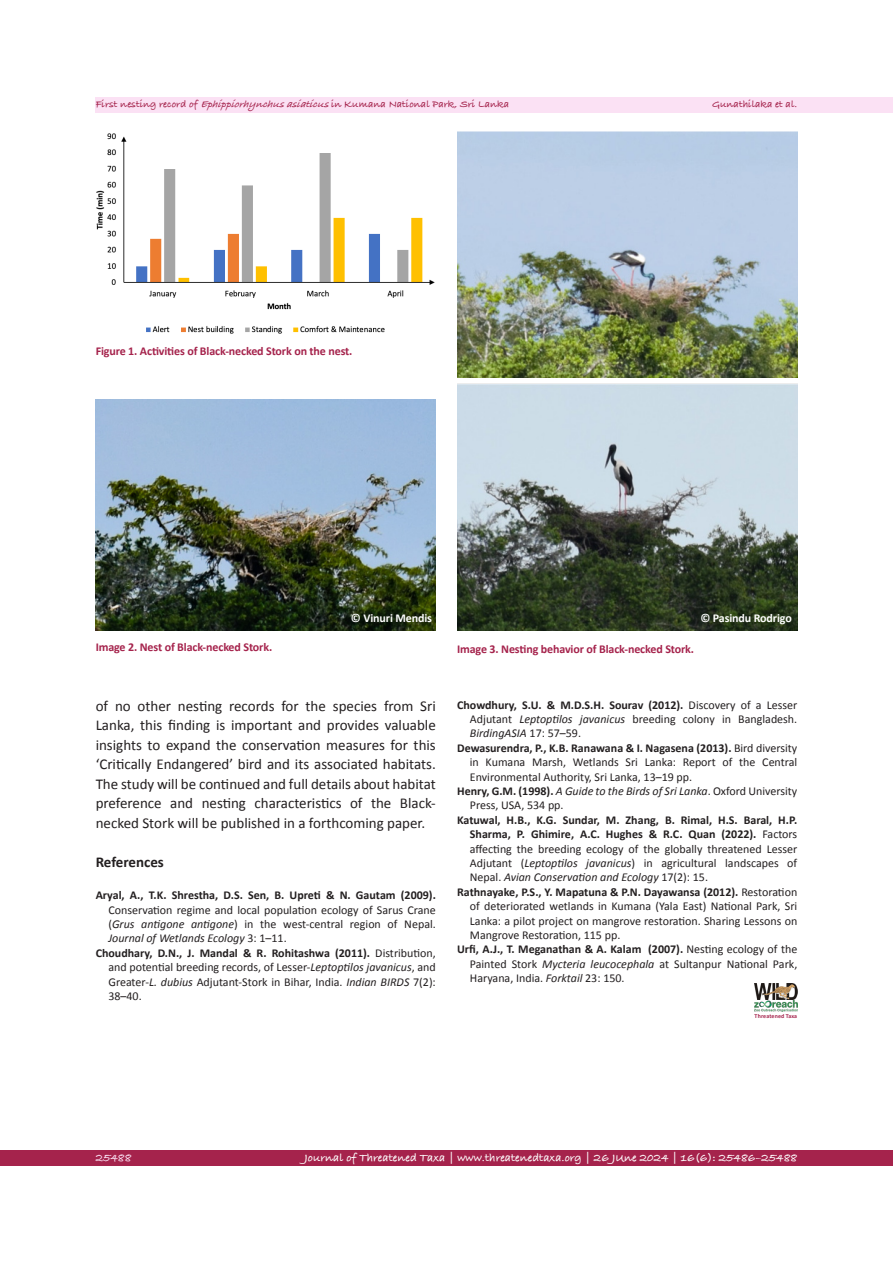
<style>
.page{position:relative;width:893px;height:1263px;background:#fff}
.page>*{position:absolute;margin:0;border:0;box-sizing:border-box;transform-origin:0 0}
.t1{font:15px/19.5px "Calibri";color:#231f20;text-align:justify}
.t2{font:700 15px "Calibri";color:#231f20}
.Normal__Web{font:12px/14.4px "Calibri";color:#231f20;text-align:justify}
.Normal__Web-2{font:700 12px/14.4px "Calibri";color:#231f20;text-align:justify}
.Normal__Web-3{font:12px/14.4px "Calibri 2";color:#231f20;text-align:justify}
.Jott_notes_image_caption{font:700 12px "Calibri";letter-spacing:-.01em;color:#a5234c}
.t3{font:700 12px "Bradley Hand ITCTT";color:#fff}
.Jott_notes_image_caption-2{font:700 12px "Calibri";letter-spacing:-.01em;color:#fff}
.t4{font:700 12px "Bradley Hand ITCTT";color:#fbe1f4}
.t5{font:700 10.5px "Bradley Hand ITCTT";color:#a5234c}
.t6{font:700 6px "Calibri";letter-spacing:.02em;color:#a5234c}
.s1{font-style:italic}
.s2{font-weight:700}
.s3{font-family:"Calibri 2"}
.s4{font-family:"Calibri Italic 2"}
.s5{font-family:"Calibri 2";font-weight:400}
.s6{font-weight:400;font-style:italic}
.s7{font-weight:400}
.s8{font-family:"Calibri";font-weight:700}
.s9{font-family:"Calibri"}
</style>
<div class="page">
<div style="left:96px;top:97px;width:797px;height:16px;background:#fbe1f4"></div>
<div style="left:0;top:1150px;width:893px;height:16px;background:#a5234c"></div>
<img style="left:754px;top:983px;width:43px;height:16px">
<img style="left:754px;top:1001px;width:43px;height:11px">
<img style="left:96px;top:133px;width:339px;height:201px">
<img style="left:96px;top:400px;width:340px;height:230px">
<img style="left:457px;top:132px;width:340px;height:245px">
<img style="left:457px;top:384px;width:340px;height:247px">
<p class="t5" style="left:96px;top:96px;width:415px">First nesting record of <span class="s1">Ephippiorhynchusasiaticus</span>in Kumana National Park, Sri Lanka</p>
<p class="t5" style="left:712px;top:96px;width:86px">Gunathilaka et al.</p>
<p class="Jott_notes_image_caption" style="left:96px;top:343px;width:258px">Figure 1. Activities of Black-necked Stork on the nest.</p>
<p class="Jott_notes_image_caption-2" style="left:351px;top:610px;width:83px">© Vinuri Mendis</p>
<p class="Jott_notes_image_caption-2" style="left:700px;top:610px;width:93px">© Pasindu Rodrigo</p>
<p class="Jott_notes_image_caption" style="left:96px;top:639px;width:178px">Image 2. Nest of Black-necked Stork.</p>
<p class="Jott_notes_image_caption" style="left:457px;top:641px;width:238px">Image 3. Nesting behavior of Black-necked Stork.</p>
<p class="t1" style="left:96px;top:696px;width:342px">of no other nesting records for the species from Sri Lanka, this finding is important and provides valuable insights to expand the conservation measures for this ‘Critically Endangered’ bird and its associated habitats.<br>The study will be continued and full details about habitat preference and nesting characteristics of the Black&shy;necked Stork will be published in a forthcoming paper.</p>
<p class="t2" style="left:96px;top:852px;width:70px">References</p>
<p class="Normal__Web" style="left:108px;top:888px;width:329px;text-indent:-13px"><span class="s2">Aryal, A., T.K. Shrestha, D.S. Sen, B. Upreti &amp; N. Gautam (2009).<br></span>Conservation regime and local population ecology of Sarus Crane <span class="s3">(</span><span class="s1">Grus antigone antigone</span>) in the west-central region of Nepal.<br><span class="s1">Journal of Wetlands Ecology</span> 3: 1–11.</p>
<p class="Normal__Web" style="left:108px;top:946px;width:329px;text-indent:-13px"><span class="s2">Choudhary, D.N., J. Mandal &amp; R. Rohitashwa (2011).</span> Distribution, and potential breeding records, of Lesser-<span class="s1">Leptoptilos javanicus</span><span class="s3">, and </span>Greater-<span class="s4">L. dubius</span> Adjutant-Stork in Bihar, India. <span class="s4">Indian BIRDS</span> 7(2):<br>38–40.</p>
<p class="Normal__Web-2" style="left:470px;top:697px;width:329px;text-indent:-13px">Chowdhury, S.U. &amp; M.D.S.H. Sourav (2012). <span class="s5">Discovery of a Lesser Adjutant</span> <span class="s6">Leptoptilos javanicus</span> <span class="s7">breeding colony in Bangladesh.<br></span><span class="s6">BirdingASIA</span> <span class="s7">17: 57–59.</span></p>
<p class="Normal__Web-3" style="left:470px;top:741px;width:329px;text-indent:-13px"><span class="s8">Dewasurendra, P., K.B. Ranawana &amp; I. Nagasena (2013).</span> Bird diversity in Kumana Marsh, Wetlands Sri Lanka: Report of the Central <span class="s9">Environmental Authority, Sri Lanka, 13–19 pp.</span></p>
<p class="Normal__Web" style="left:470px;top:784px;width:329px;text-indent:-13px"><span class="s2">Henry, G.M. (1998).</span> <span class="s1">A Guide to the Birds of Sri Lanka</span>. Oxford University<br>Press, USA, 534 pp.</p>
<p class="Normal__Web-2" style="left:470px;top:812px;width:329px;text-indent:-13px">Katuwal, H.B., K.G. Sundar, M. Zhang, B. Rimal, H.S. Baral, H.P.<br>Sharma, P. Ghimire, A.C. Hughes &amp; R.C. Quan (2022). <span class="s5">Factors </span><span class="s7">affecting the breeding ecology of the globally threatened Lesser </span><span class="s5">Adjutant (</span><span class="s6">Leptoptilos javanicus</span><span class="s5">) in agricultural landscapes of Nepal.</span> <span class="s6">Avian Conservation and Ecology</span> <span class="s7">17(2): 15.</span></p>
<p class="Normal__Web" style="left:470px;top:885px;width:329px;text-indent:-13px"><span class="s2">Rathnayake, P.S., Y. Mapatuna &amp; P.N. Dayawansa (2012).</span> Restoration of deteriorated wetlands in Kumana (Yala East) National Park, Sri Lanka: a pilot project on mangrove restoration. Sharing Lessons on Mangrove Restoration, 115 pp.</p>
<p class="Normal__Web" style="left:470px;top:942px;width:329px;text-indent:-13px"><span class="s2">Urfi, A.J., T. Meganathan &amp; A. Kalam (2007).</span> Nesting ecology of the <span class="s3">Painted Stork</span> <span class="s4">Mycteria leucocephala</span> at Sultanpur National Park, Haryana, India. <span class="s1">Forktail</span> 23: 150.</p>
<p class="t6" style="left:755px;top:1012px;width:44px">Threatened Taxa</p>
<p class="t4" style="left:96px;top:1149px;width:37px">25488</p>
<p class="t3" style="left:305px;top:1148px;width:494px">Journal of Threatened Taxa | www.threatenedtaxa.org | 26 JUne 2024 | 16(6): 25486–25488</p>
</div>
